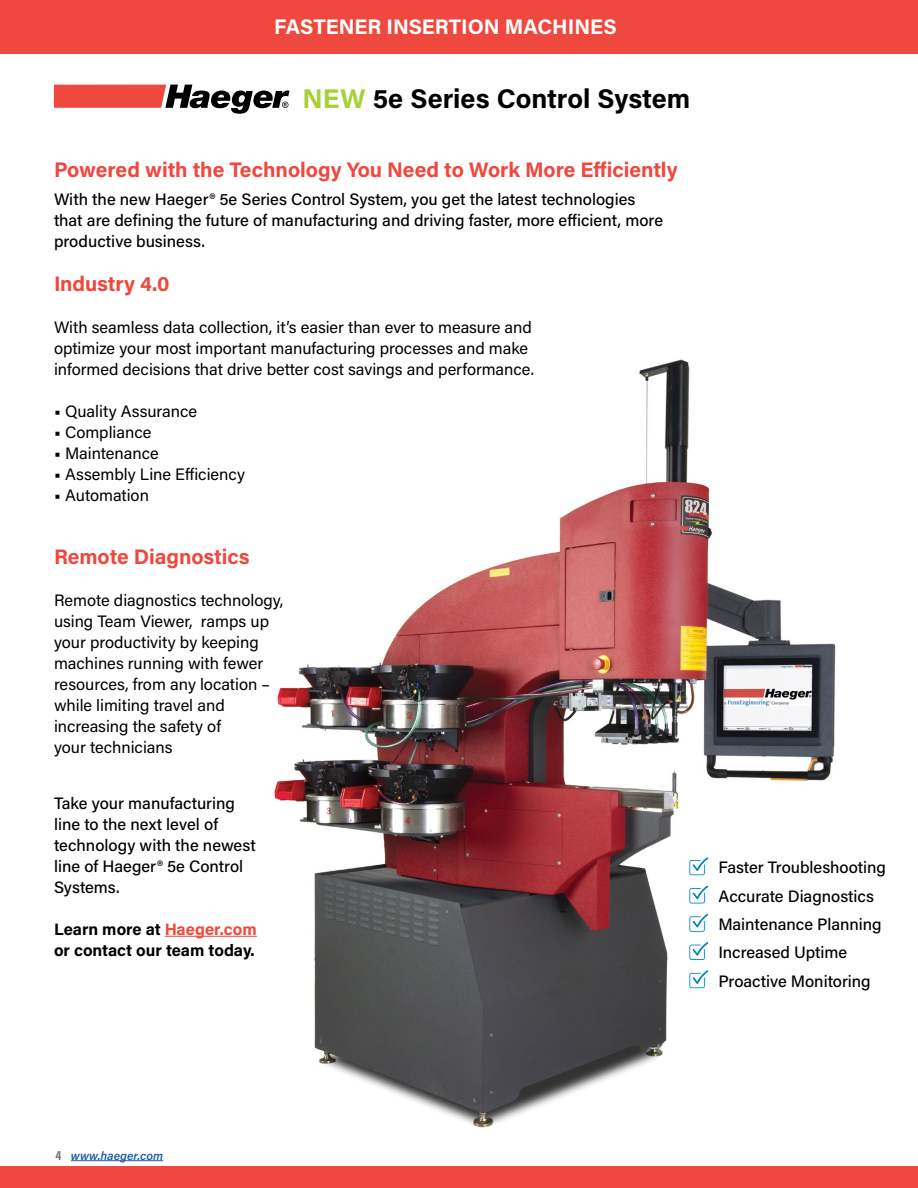
<style>
.page{position:relative;width:918px;height:1188px;background:#fff}
.page>*{position:absolute;margin:0;border:0;box-sizing:border-box;transform-origin:0 0}
.t1{font:700 27px "Acumin Pro";color:#000}
.t2{font:700 21px "Acumin Pro";color:#ef483e}
.t3{font:700 21px "Acumin Pro";color:#fff}
.t4{font:16.5px/21px "Acumin Pro";color:#000}
.t5{font:500 16.5px/21px "Acumin Pro";color:#000}
.t6{font:700 16.5px/21px "Acumin Pro";color:#000}
.t7{font:italic 600 12px "Acumin Pro";color:#215e9e}
.s1{color:#a9cf39}
.s2{font-weight:700}
.s3{color:#ef483e}
.s4{font-family:"Acumin Pro Cond";font-weight:700;font-style:normal;font-size:13.5px;color:#6f7070}
</style>
<div class="page">
<div style="left:0;top:0;width:918px;height:54px;background:#ef483e"></div>
<div style="left:0;top:1167px;width:918px;height:21px;background:#ef483e"></div>
<hr style="left:71px;top:1160px;width:92px;height:1px;background:#215e9e">
<img style="left:254px;top:359px;width:582px;height:769px">
<hr style="left:165px;top:936px;width:92px;height:1px;background:#ef483e">
<svg style="left:689px;top:857px;width:20px;height:19px"></svg>
<svg style="left:689px;top:885px;width:20px;height:19px"></svg>
<svg style="left:689px;top:913px;width:20px;height:19px"></svg>
<svg style="left:689px;top:941px;width:20px;height:20px"></svg>
<svg style="left:689px;top:970px;width:20px;height:19px"></svg>
<svg style="left:54px;top:85px;width:235px;height:29px"></svg>
<p class="t3" style="left:274px;top:12px;width:344px">FASTENER INSERTION MACHINES</p>
<h1 class="t1" style="left:302px;top:79px;width:390px"><span class="s1">NEW</span> 5e Series Control System</h1>
<p class="t2" style="left:54px;top:155px;width:625px">Powered with the Technology You Need to Work More Efficiently</p>
<p class="t5" style="left:54px;top:188px;width:611px">With the new Haeger® 5e Series Control System, you get the latest technologies that are defining the future of manufacturing and driving faster, more efficient, more productive business.</p>
<p class="t2" style="left:54px;top:269px;width:117px">Industry 4.0</p>
<p class="t4" style="left:54px;top:316px;width:482px">With seamless data collection, it’s easier than ever to measure and optimize your most important manufacturing processes and make informed decisions that drive better cost savings and performance.</p>
<p class="t4" style="left:54px;top:400px;width:145px"><span class="s2">•</span> Quality Assurance</p>
<p class="t4" style="left:54px;top:421px;width:99px"><span class="s2">•</span> Compliance</p>
<p class="t4" style="left:54px;top:442px;width:106px"><span class="s2">•</span> Maintenance</p>
<p class="t4" style="left:54px;top:463px;width:193px"><span class="s2">•</span> Assembly Line Efficiency</p>
<p class="t4" style="left:54px;top:484px;width:97px"><span class="s2">•</span> Automation</p>
<p class="t2" style="left:54px;top:542px;width:197px">Remote Diagnostics</p>
<p class="t4" style="left:54px;top:589px;width:231px">Remote diagnostics technology, using Team Viewer, ramps up your productivity by keeping machines running with fewer resources, from any location – while limiting travel and increasing the safety of<br>your technicians</p>
<p class="t5" style="left:54px;top:792px;width:203px">Take your manufacturing line to the next level of technology with the newest line of Haeger® 5e Control<br>Systems.</p>
<p class="t6" style="left:54px;top:918px;width:204px">Learn more at <span class="s3">Haeger.com </span>or contact our team today.</p>
<p class="t5" style="left:718px;top:853px;width:169px;line-height:28.3px">Faster Troubleshooting<br>Accurate Diagnostics<br>Maintenance Planning<br>Increased Uptime<br>Proactive Monitoring</p>
<p class="t7" style="left:56px;top:1147px;width:109px"><span class="s4">4</span> www.haeger.com</p>
</div>
